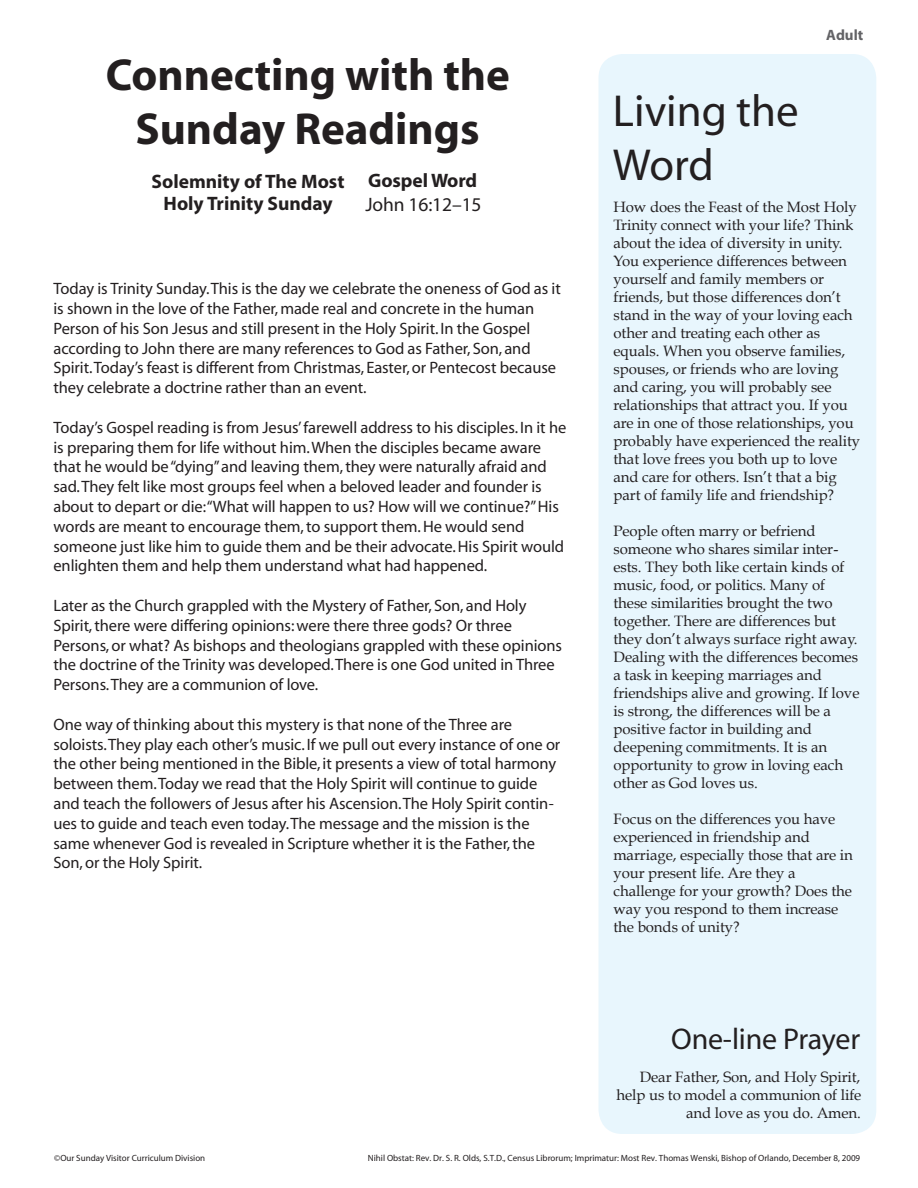
<style>
.page{position:relative;width:918px;height:1188px;background:#fff}
.page>*{position:absolute;margin:0;border:0;box-sizing:border-box;transform-origin:0 0}
.t1{font:700 45px/54px "Myriad";color:#231f20;text-align:center}
.t2{font:45px/54px "Myriad";color:#231f20}
.t3{font:30px "Myriad";letter-spacing:-.005em;color:#231f20}
.t4{font:700 19.5px/22.5px "Myriad";color:#231f20;text-align:center}
.t5{font:19.5px "Myriad";letter-spacing:-.005em;color:#231f20}
.t6{font:16.5px/19.8px "Myriad";letter-spacing:-.005em;color:#231f20}
.t7{font:15px/18px "Book Antiqua";letter-spacing:-.005em;color:#231f20}
.t8{font:700 15px "Myriad";color:#636366}
.t9{font:9px "Myriad";color:#231f20}
</style>
<div class="page">
<div style="left:598px;top:54px;width:278px;height:1080px;background:#e8f6fd;border-radius:24px"></div>
<h1 class="t1" style="left:106px;top:50px;width:406px">Connecting with the<br>Sunday Readings</h1>
<p class="t4" style="left:152px;top:171px;width:195px">Solemnity of The Most<br>Holy Trinity Sunday</p>
<p class="t4" style="left:368px;top:170px;width:111px">Gospel Word</p>
<p class="t5" style="left:365px;top:195px;width:118px">John 16:12–15</p>
<p class="t6" style="left:53px;top:280px;width:509px">Today is Trinity Sunday. This is the day we celebrate the oneness of God as it is shown in the love of the Father, made real and concrete in the human Person of his Son Jesus and still present in the Holy Spirit. In the Gospel according to John there are many references to God as Father, Son, and Spirit. Today’s feast is different from Christmas, Easter, or Pentecost because they celebrate a doctrine rather than an event.</p>
<p class="t6" style="left:53px;top:418px;width:514px">Today’s Gospel reading is from Jesus’ farewell address to his disciples. In it he is preparing them for life without him. When the disciples became aware that he would be “dying” and leaving them, they were naturally afraid and sad. They felt like most groups feel when a beloved leader and founder is about to depart or die:“What will happen to us? How will we continue?” His words are meant to encourage them, to support them. He would send someone just like him to guide them and be their advocate. His Spirit would enlighten them and help them understand what had happened.</p>
<p class="t6" style="left:53px;top:596px;width:510px">Later as the Church grappled with the Mystery of Father, Son, and Holy Spirit, there were differing opinions: were there three gods? Or three Persons, or what? As bishops and theologians grappled with these opinions the doctrine of the Trinity was developed. There is one God united in Three Persons. They are a communion of love.</p>
<p class="t6" style="left:53px;top:715px;width:508px">One way of thinking about this mystery is that none of the Three are soloists. They play each other’s music. If we pull out every instance of one or the other being mentioned in the Bible, it presents a view of total harmony between them. Today we read that the Holy Spirit will continue to guide and teach the followers of Jesus after his Ascension. The Holy Spirit contin&shy;ues to guide and teach even today. The message and the mission is the same whenever God is revealed in Scripture whether it is the Father, the Son, or the Holy Spirit.</p>
<h1 class="t2" style="left:613px;top:85px;width:187px">Living the<br>Word</h1>
<p class="t8" style="left:826px;top:28px;width:39px">Adult</p>
<p class="t7" style="left:613px;top:198px;width:248px">How does the Feast of the Most Holy Trinity connect with your life? Think about the idea of diversity in unity.<br>You experience differences between yourself and family members or friends, but those differences don’t stand in the way of your loving each other and treating each other as equals. When you observe families, spouses, or friends who are loving and caring, you will probably see relationships that attract you. If you are in one of those relationships, you probably have experienced the reality that love frees you both up to love and care for others. Isn’t that a big part of family life and friendship?</p>
<p class="t7" style="left:613px;top:522px;width:248px">People often marry or befriend someone who shares similar inter&shy;ests. They both like certain kinds of music, food, or politics. Many of these similarities brought the two together. There are differences but they don’t always surface right away.<br>Dealing with the differences becomes a task in keeping marriages and friendships alive and growing. If love is strong, the differences will be a positive factor in building and deepening commitments. It is an opportunity to grow in loving each other as God loves us.</p>
<p class="t7" style="left:613px;top:810px;width:241px">Focus on the differences you have experienced in friendship and marriage, especially those that are in your present life. Are they a challenge for your growth? Does the way you respond to them increase the bonds of unity?</p>
<h2 class="t3" style="left:671px;top:1024px;width:190px">One-line Prayer</h2>
<p class="t7" style="left:616px;top:1068px;width:247px;text-align:right">Dear Father, Son, and Holy Spirit, help us to model a communion of life and love as you do. Amen.</p>
<p class="t9" style="left:54px;top:1153px;width:153px">©Our Sunday Visitor Curriculum Division</p>
<p class="t9" style="left:368px;top:1153px;width:494px">Nihil Obstat: Rev. Dr. S. R. Olds, S.T.D., Census Librorum; Imprimatur: Most Rev. Thomas Wenski, Bishop of Orlando, December 8, 2009</p>
</div>
